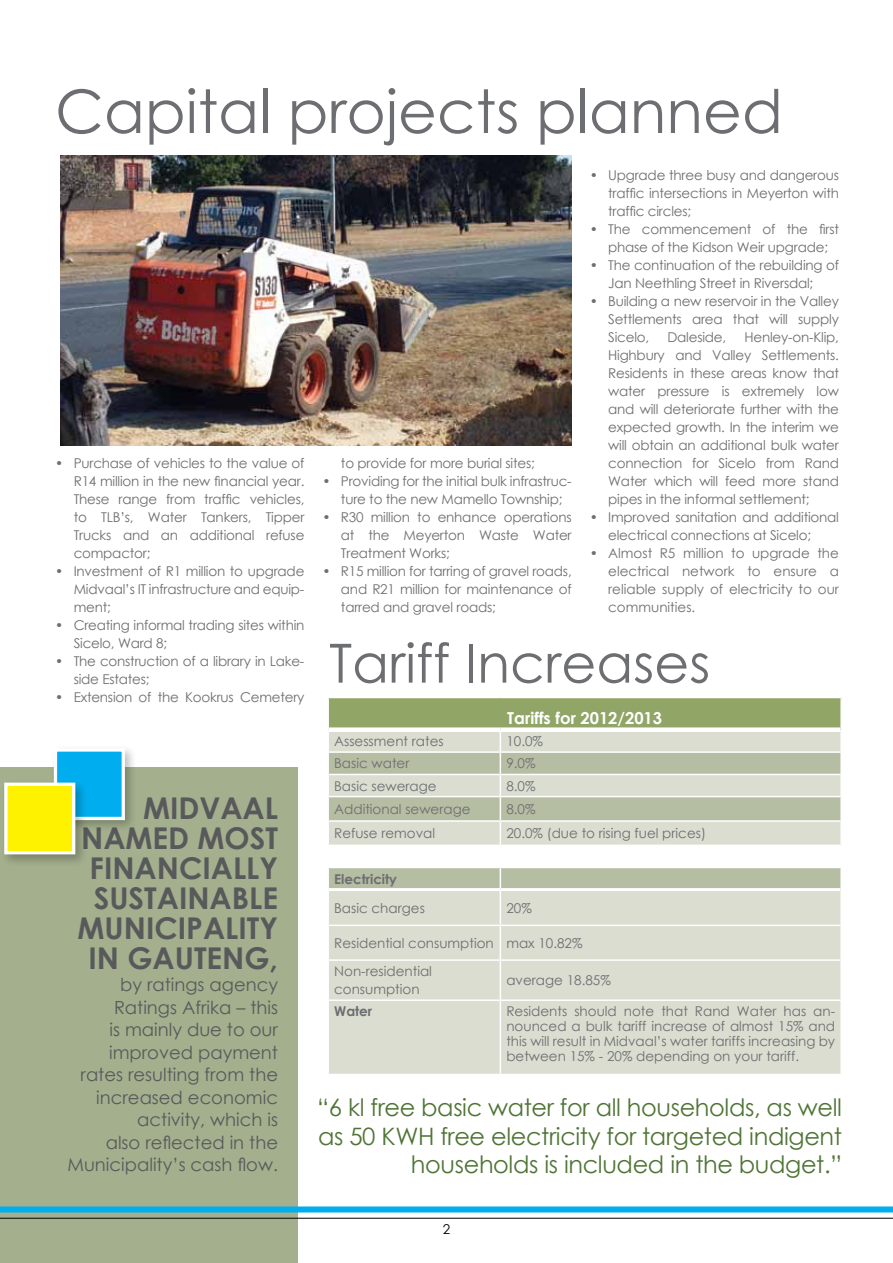
<style>
.page{position:relative;width:893px;height:1263px;background:#fff}
.page>*{position:absolute;margin:0;border:0;box-sizing:border-box;transform-origin:0 0}
.t1{font:60px "Century Gothic";color:#6d6e71}
.t2{font:54px "Century Gothic";color:#6d6e71}
.t3{font:700 30px/30px "Century Gothic";color:#58595b;text-align:right}
.t4{font:24px/28.5px "Century Gothic";letter-spacing:-.015em;color:#4f7435;text-align:right}
.t5{font:18px/22.5px "Century Gothic";color:#58595b;text-align:right}
.t6{font:700 16.5px "Century Gothic";color:#fff}
.t7{font:13.5px/18px "Century Gothic";letter-spacing:-.015em;color:#6d6e71;text-align:justify}
.t8{font:700 13.5px "Century Gothic";color:#6d6e71}
.t9{font:13.5px "Century Gothic";color:#000}
</style>
<div class="page">
<div style="left:0;top:767px;width:298px;height:496px;background:#a3af8d"></div>
<div style="left:0;top:1206px;width:893px;height:6px;background:#00aeef"></div>
<hr style="left:0;top:1218px;width:893px;height:1px;background:#000">
<div style="left:50px;top:744px;width:88px;height:88px;background:#000;opacity:.25"></div>
<div style="left:54px;top:748px;width:71px;height:72px;background:#00aeef;border:3px solid #fff"></div>
<div style="left:0;top:779px;width:88px;height:88px;background:#000;opacity:.25"></div>
<div style="left:6px;top:784px;width:68px;height:69px;background:#fff200"></div>
<div style="left:4px;top:783px;width:71px;height:71px;border:3px solid #fff"></div>
<img style="left:60px;top:156px;width:512px;height:289px">
<div style="left:328px;top:697px;width:513px;height:33px;background:#91a567"></div>
<div style="left:329px;top:891px;width:511px;height:183px;background:#daddd0"></div>
<svg style="left:328px;top:732px;width:513px;height:156px"></svg>
<hr style="left:840px;top:868px;width:2px;height:21px;background:#fff">
<hr style="left:500px;top:891px;width:1px;height:33px;background:#fff">
<hr style="left:327px;top:924px;width:173px;height:2px;background:#fff">
<hr style="left:500px;top:924px;width:342px;height:2px;background:#fff">
<hr style="left:500px;top:926px;width:1px;height:33px;background:#fff">
<hr style="left:327px;top:959px;width:173px;height:2px;background:#fff">
<hr style="left:500px;top:959px;width:342px;height:2px;background:#fff">
<hr style="left:500px;top:961px;width:1px;height:38px;background:#fff">
<hr style="left:327px;top:999px;width:173px;height:2px;background:#fff">
<hr style="left:500px;top:999px;width:342px;height:2px;background:#fff">
<hr style="left:500px;top:1001px;width:1px;height:73px;background:#fff">
<hr style="left:327px;top:697px;width:173px;height:1px;background:#fff">
<hr style="left:327px;top:698px;width:2px;height:32px;background:#fff">
<hr style="left:500px;top:697px;width:342px;height:1px;background:#fff">
<hr style="left:840px;top:698px;width:2px;height:32px;background:#fff">
<div style="left:329px;top:727px;width:171px;height:5px;background:#fff"></div>
<div style="left:500px;top:727px;width:340px;height:5px;background:#fff"></div>
<h1 class="t1" style="left:55px;top:69px;width:729px">Capital projects planned</h1>
<p class="t7" style="left:74px;top:454px;width:232px;text-indent:-18px">• Purchase of vehicles to the value of R14 million in the new financial year.<br>These range from traffic vehicles, to TLB’s, Water Tankers, Tipper Trucks and an additional refuse compactor;</p>
<p class="t7" style="left:74px;top:562px;width:232px;text-indent:-18px">• Investment of R1 million to upgrade Midvaal’s IT infrastructure and equip&shy;ment;</p>
<p class="t7" style="left:74px;top:616px;width:232px;text-indent:-18px">• Creating informal trading sites within<br>Sicelo, Ward 8;</p>
<p class="t7" style="left:74px;top:652px;width:232px;text-indent:-18px">• The construction of a library in Lake&shy;side Estates;</p>
<p class="t7" style="left:55px;top:688px;width:251px">• Extension of the Kookrus Cemetery</p>
<h3 class="t3" style="left:78px;top:791px;width:202px">MIDVAAL<br>NAMED MOST<br>FINANCIALLY<br>SUSTAINABLE<br>MUNICIPALITY<br>IN GAUTENG,</h3>
<h3 class="t5" style="left:68px;top:973px;width:212px">by ratings agency<br>Ratings Afrika – this<br>is mainly due to our improved payment rates resulting from the increased economic activity, which is<br>also reflected in the<br>Municipality’s cash flow.</h3>
<p class="t7" style="left:608px;top:166px;width:232px;text-indent:-18px">• Upgrade three busy and dangerous traffic intersections in Meyerton with traffic circles;</p>
<p class="t7" style="left:590px;top:220px;width:251px;text-align:center">• The commencement of the first phase of the Kidson Weir upgrade;</p>
<p class="t7" style="left:590px;top:256px;width:251px;text-align:center">• The continuation of the rebuilding of<br>Jan Neethling Street in Riversdal;</p>
<p class="t7" style="left:608px;top:292px;width:232px;text-indent:-18px">• Building a new reservoir in the Valley Settlements area that will supply Sicelo,</p>
<p class="t7" style="left:608px;top:328px;width:232px;text-indent:136px">Henley-on-Klip, Highbury and Valley Settlements.<br>Residents in these areas know that water pressure is extremely low and will deteriorate further with the expected growth. In the interim we will obtain an additional bulk water connection for Sicelo from Rand Water which will feed more stand pipes in the informal settlement;</p>
<p class="t7" style="left:608px;top:508px;width:232px;text-indent:-18px">• Improved sanitation and additional electrical connections at Sicelo;</p>
<p class="t7" style="left:608px;top:544px;width:232px;text-indent:-18px">• Almost R5 million to upgrade the electrical network to ensure a reliable supply of electricity to our communities.</p>
<h2 class="t2" style="left:329px;top:625px;width:383px">Tariff Increases</h2>
<p class="t7" style="left:667px;top:328px;width:60px">Daleside,</p>
<p class="t7" style="left:341px;top:454px;width:195px">to provide for more burial sites;</p>
<p class="t7" style="left:341px;top:472px;width:232px;text-indent:-18px">• Providing for the initial bulk infrastruc&shy;ture to the new Mamello Township;</p>
<p class="t7" style="left:341px;top:508px;width:232px;text-indent:-18px">• R30 million to enhance operations at the Meyerton Waste Water Treatment Works;</p>
<p class="t7" style="left:341px;top:562px;width:232px;text-indent:-18px">• R15 million for tarring of gravel roads, and R21 million for maintenance of tarred and gravel roads;</p>
<p class="t6" style="left:507px;top:705px;width:156px">Tariffs for 2012/2013</p>
<p class="t7" style="left:334px;top:732px;width:111px">Assessment rates</p>
<p class="t7" style="left:506px;top:732px;width:38px">10.0%</p>
<p class="t7" style="left:334px;top:754px;width:77px">Basic water</p>
<p class="t7" style="left:506px;top:754px;width:31px">9.0%</p>
<p class="t7" style="left:334px;top:776px;width:104px">Basic sewerage</p>
<p class="t7" style="left:506px;top:776px;width:31px">8.0%</p>
<p class="t7" style="left:334px;top:800px;width:138px">Additional sewerage</p>
<p class="t7" style="left:506px;top:800px;width:31px">8.0%</p>
<p class="t7" style="left:334px;top:824px;width:102px">Refuse removal</p>
<p class="t7" style="left:506px;top:824px;width:201px">20.0% (due to rising fuel prices)</p>
<p class="t8" style="left:334px;top:868px;width:64px">Electricity</p>
<p class="t7" style="left:334px;top:898px;width:92px">Basic charges</p>
<p class="t7" style="left:506px;top:898px;width:27px">20%</p>
<p class="t7" style="left:334px;top:928px;width:250px;line-height:28.5px">Residential consumption max 10.82%<br>Non-residential</p>
<p class="t7" style="left:334px;top:980px;width:87px">consumption</p>
<p class="t7" style="left:506px;top:971px;width:106px">average 18.85%</p>
<p class="t8" style="left:334px;top:1001px;width:40px">Water</p>
<p class="t7" style="left:506px;top:1004px;width:330px;line-height:15px">Residents should note that Rand Water has an&shy;nounced a bulk tariff increase of almost 15% and this will result in Midvaal’s water tariffs increasing by between 15% - 20% depending on your tariff.</p>
<h3 class="t4" style="left:317px;top:1093px;width:526px">“6 kl free basic water for all households, as well as 50 KWH free electricity for targeted indigent households is included in the budget.”</h3>
<p class="t9" style="left:443px;top:1220px;width:9px">2</p>
</div>
